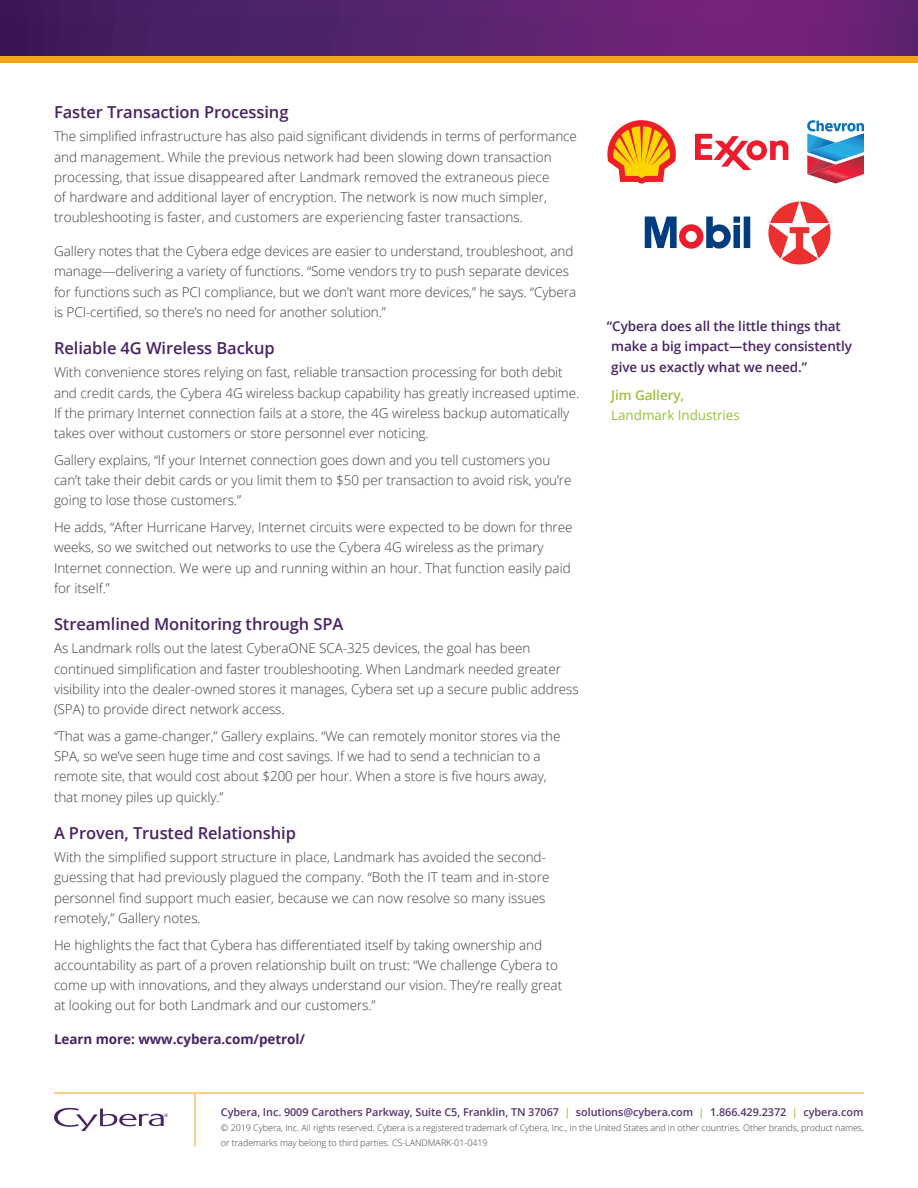
<style>
.page{position:relative;width:918px;height:1188px;background:#fff}
.page>*{position:absolute;margin:0;border:0;box-sizing:border-box;transform-origin:0 0}
.Cybera_Body_Subhead{font:600 16.5px "Open Sans";letter-spacing:-.005em;color:#472365}
.Cybera_Body_Less_Spa{font:300 13.5px/20.2px "Open Sans";letter-spacing:-.005em;color:#3e3e3f}
.Cybera_Body{font:300 13.5px/20.2px "Open Sans";letter-spacing:-.005em;color:#3e3e3f}
.Cybera_Quote{font:600 13.5px/20.2px "Open Sans";letter-spacing:-.005em;color:#472365}
.Cybera_Body-2{font:700 13.5px "Open Sans";letter-spacing:-.005em;color:#472365}
.Cybera_Quote_Positio{font:13.5px "Open Sans";letter-spacing:-.005em;color:#9ac23b}
.Cybera_Quote_Author{font:600 13.5px "Open Sans";letter-spacing:-.005em;color:#9ac23b}
.Cybera_Body-3{font:600 10.8px "Open Sans";letter-spacing:-.005em;color:#54336f}
.Cybera_Body-4{font:300 9px/15px "Open Sans";letter-spacing:-.005em;color:#3e3e3f}
.s1{color:#a3c74b}
</style>
<div class="page">
<svg style="left:0;top:0;width:918px;height:56px;background:#59216c"></svg>
<svg style="left:54px;top:1108px;width:114px;height:23px"></svg>
<hr style="left:54px;top:1093px;width:810px;height:1px;background:#f9a51b">
<hr style="left:195px;top:1093px;width:1px;height:54px;background:#f9a51b">
<div style="left:0;top:56px;width:918px;height:7px;background:#f9a51b"></div>
<svg style="left:607px;top:120px;width:69px;height:64px"></svg>
<svg style="left:695px;top:134px;width:94px;height:36px"></svg>
<svg style="left:807px;top:120px;width:57px;height:64px"></svg>
<svg style="left:645px;top:217px;width:105px;height:32px"></svg>
<svg style="left:768px;top:201px;width:63px;height:63px"></svg>
<p class="Cybera_Body_Subhead" style="left:54px;top:101px;width:236px">Faster Transaction Processing</p>
<p class="Cybera_Body" style="left:54px;top:126px;width:524px">The simplified infrastructure has also paid significant dividends in terms of performance and management. While the previous network had been slowing down transaction processing, that issue disappeared after Landmark removed the extraneous piece<br>of hardware and additional layer of encryption. The network is now much simpler, troubleshooting is faster, and customers are experiencing faster transactions.</p>
<p class="Cybera_Body_Less_Spa" style="left:54px;top:241px;width:524px">Gallery notes that the Cybera edge devices are easier to understand, troubleshoot, and manage—delivering a variety of functions. “Some vendors try to push separate devices for functions such as PCI compliance, but we don’t want more devices,” he says. “Cybera is PCI-certified, so there’s no need for another solution.”</p>
<p class="Cybera_Body_Subhead" style="left:54px;top:337px;width:222px">Reliable 4G Wireless Backup</p>
<p class="Cybera_Body_Less_Spa" style="left:54px;top:362px;width:527px">With convenience stores relying on fast, reliable transaction processing for both debit and credit cards, the Cybera 4G wireless backup capability has greatly increased uptime.<br>If the primary Internet connection fails at a store, the 4G wireless backup automatically takes over without customers or store personnel ever noticing.</p>
<p class="Cybera_Body_Less_Spa" style="left:54px;top:449px;width:519px">Gallery explains, “If your Internet connection goes down and you tell customers you can’t take their debit cards or you limit them to $50 per transaction to avoid risk, you’re going to lose those customers.”</p>
<p class="Cybera_Body_Less_Spa" style="left:54px;top:517px;width:520px">He adds, “After Hurricane Harvey, Internet circuits were expected to be down for three weeks, so we switched out networks to use the Cybera 4G wireless as the primary Internet connection. We were up and running within an hour. That function easily paid for itself.”</p>
<p class="Cybera_Body_Subhead" style="left:54px;top:613px;width:291px">Streamlined Monitoring through SPA</p>
<p class="Cybera_Body_Less_Spa" style="left:54px;top:638px;width:526px">As Landmark rolls out the latest CyberaONE SCA-325 devices, the goal has been continued simplification and faster troubleshooting. When Landmark needed greater visibility into the dealer-owned stores it manages, Cybera set up a secure public address (SPA) to provide direct network access.</p>
<p class="Cybera_Body_Less_Spa" style="left:54px;top:725px;width:508px">“That was a game-changer,” Gallery explains. “We can remotely monitor stores via the SPA, so we’ve seen huge time and cost savings. If we had to send a technician to a remote site, that would cost about $200 per hour. When a store is five hours away, that money piles up quickly.”</p>
<p class="Cybera_Body_Subhead" style="left:54px;top:822px;width:243px">A Proven, Trusted Relationship</p>
<p class="Cybera_Body_Less_Spa" style="left:54px;top:847px;width:497px">With the simplified support structure in place, Landmark has avoided the second&shy;guessing that had previously plagued the company. “Both the IT team and in-store personnel find support much easier, because we can now resolve so many issues remotely,” Gallery notes.</p>
<p class="Cybera_Body" style="left:54px;top:934px;width:510px">He highlights the fact that Cybera has differentiated itself by taking ownership and accountability as part of a proven relationship built on trust: “We challenge Cybera to come up with innovations, and they always understand our vision. They’re really great at looking out for both Landmark and our customers.”</p>
<p class="Cybera_Body-2" style="left:54px;top:1030px;width:253px">Learn more: www.cybera.com/petrol/</p>
<p class="Cybera_Quote" style="left:611px;top:316px;width:242px;text-indent:-4px">“Cybera does all the little things that make a big impact—they consistently give us exactly what we need.”</p>
<p class="Cybera_Quote_Author" style="left:611px;top:386px;width:74px">Jim Gallery,</p>
<p class="Cybera_Quote_Positio" style="left:611px;top:406px;width:130px">Landmark Industries</p>
<p class="Cybera_Body-3" style="left:221px;top:1105px;width:644px">Cybera, Inc. 9009 Carothers Parkway, Suite C5, Franklin, TN 37067 <span class="s1">|</span> solutions@cybera.com <span class="s1">|</span> 1.866.429.2372 <span class="s1">|</span> cybera.com</p>
<p class="Cybera_Body-4" style="left:221px;top:1120px;width:645px">© 2019 Cybera, Inc. All rights reserved. Cybera is a registered trademark of Cybera, Inc., in the United States and in other countries. Other brands, product names, or trademarks may belong to third parties. CS-LANDMARK-01-0419</p>
</div>
